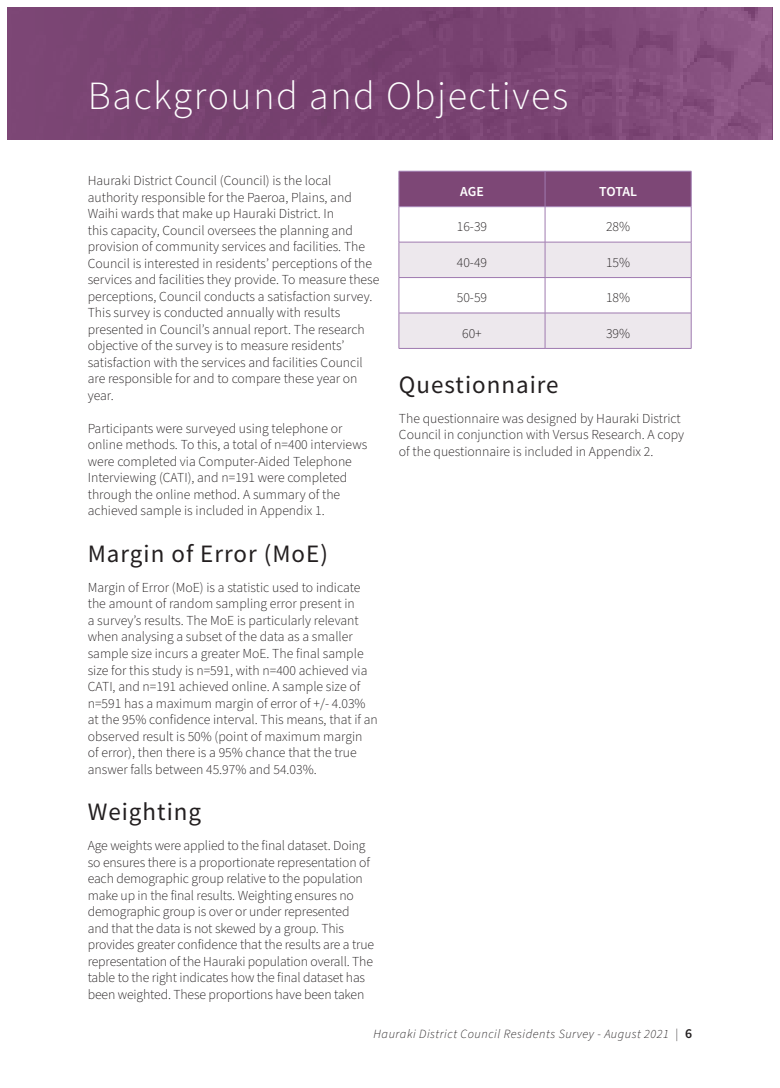
<style>
.page{position:relative;width:780px;height:1088px;background:#fff}
.page>*{position:absolute;margin:0;border:0;box-sizing:border-box;transform-origin:0 0}
.Text{font:300 40px "Source Sans Pro";letter-spacing:.04em;color:#fff}
.Text-2{font:25px "Source Sans Pro";letter-spacing:.04em;color:#231f20}
.Text-3{font:300 13.75px/16.5px "Source Sans Pro";color:#231f20}
.t1{font:600 13.75px "Source Sans Pro";letter-spacing:-.02em;color:#fff}
.t2{font:italic 300 12.5px "Source Sans Pro";letter-spacing:.04em;color:#231f20}
.s1{font-weight:600;font-style:normal;font-size:13.75px}
</style>
<div class="page">
<img style="left:7px;top:7px;width:764px;height:133px">
<svg style="left:399px;top:172px;width:292px;height:176px"></svg>
<hr style="left:399px;top:171px;width:146px;height:1px;background:#9f7ab0">
<hr style="left:398px;top:171px;width:1px;height:35px;background:#9f7ab0">
<hr style="left:545px;top:171px;width:146px;height:1px;background:#9f7ab0">
<hr style="left:691px;top:171px;width:1px;height:35px;background:#9f7ab0">
<hr style="left:399px;top:206px;width:146px;height:1px;background:#9f7ab0">
<hr style="left:398px;top:207px;width:1px;height:35px;background:#9f7ab0">
<hr style="left:545px;top:206px;width:146px;height:1px;background:#9f7ab0">
<hr style="left:691px;top:207px;width:1px;height:35px;background:#9f7ab0">
<hr style="left:399px;top:242px;width:146px;height:1px;background:#9f7ab0">
<hr style="left:398px;top:242px;width:1px;height:35px;background:#9f7ab0">
<hr style="left:545px;top:242px;width:146px;height:1px;background:#9f7ab0">
<hr style="left:691px;top:242px;width:1px;height:35px;background:#9f7ab0">
<hr style="left:398px;top:278px;width:1px;height:35px;background:#9f7ab0">
<hr style="left:691px;top:278px;width:1px;height:35px;background:#9f7ab0">
<hr style="left:398px;top:313px;width:1px;height:35px;background:#9f7ab0">
<hr style="left:691px;top:313px;width:1px;height:35px;background:#9f7ab0">
<hr style="left:399px;top:348px;width:146px;height:1px;background:#9f7ab0">
<hr style="left:545px;top:348px;width:146px;height:1px;background:#9f7ab0">
<hr style="left:399px;top:313px;width:146px;height:1px;background:#9f7ab0">
<hr style="left:545px;top:313px;width:146px;height:1px;background:#9f7ab0">
<hr style="left:399px;top:277px;width:146px;height:1px;background:#9f7ab0">
<hr style="left:545px;top:277px;width:146px;height:1px;background:#9f7ab0">
<hr style="left:545px;top:171px;width:1px;height:35px;background:#9f7ab0">
<hr style="left:545px;top:207px;width:1px;height:35px;background:#9f7ab0">
<hr style="left:545px;top:242px;width:1px;height:35px;background:#9f7ab0">
<hr style="left:545px;top:278px;width:1px;height:35px;background:#9f7ab0">
<hr style="left:545px;top:313px;width:1px;height:35px;background:#9f7ab0">
<p class="Text" style="left:88px;top:69px;width:482px">Background and Objectives</p>
<p class="Text-3" style="left:88px;top:173px;width:293px">Hauraki District Council (Council) is the local authority responsible for the Paeroa, Plains, and Waihi wards that make up Hauraki District. In<br>this capacity, Council oversees the planning and provision of community services and facilities. The Council is interested in residents’ perceptions of the services and facilities they provide. To measure these perceptions, Council conducts a satisfaction survey.<br>This survey is conducted annually with results presented in Council’s annual report. The research objective of the survey is to measure residents’ satisfaction with the services and facilities Council are responsible for and to compare these year on year.</p>
<p class="Text-3" style="left:88px;top:420px;width:281px">Participants were surveyed using telephone or online methods. To this, a total of n=400 interviews were completed via Computer-Aided Telephone Interviewing (CATI), and n=191 were completed through the online method. A summary of the achieved sample is included in Appendix 1.</p>
<p class="Text-2" style="left:88px;top:537px;width:242px">Margin of Error (MoE)</p>
<p class="Text-3" style="left:88px;top:580px;width:291px">Margin of Error (MoE) is a statistic used to indicate the amount of random sampling error present in<br>a survey’s results. The MoE is particularly relevant when analysing a subset of the data as a smaller sample size incurs a greater MoE. The final sample size for this study is n=591, with n=400 achieved via CATI, and n=191 achieved online. A sample size of n=591 has a maximum margin of error of +/- 4.03% at the 95% confidence interval. This means, that if an observed result is 50% (point of maximum margin<br>of error), then there is a 95% chance that the true answer falls between 45.97% and 54.03%.</p>
<p class="Text-2" style="left:88px;top:796px;width:115px">Weighting</p>
<p class="Text-3" style="left:88px;top:838px;width:288px">Age weights were applied to the final dataset. Doing so ensures there is a proportionate representation of each demographic group relative to the population make up in the final results. Weighting ensures no demographic group is over or under represented and that the data is not skewed by a group. This provides greater confidence that the results are a true representation of the Hauraki population overall. The table to the right indicates how the final dataset has been weighted. These proportions have been taken</p>
<p class="t1" style="left:460px;top:182px;width:25px">AGE</p>
<p class="t1" style="left:599px;top:182px;width:39px">TOTAL</p>
<p class="Text-3" style="left:457px;top:219px;width:32px">16-39</p>
<p class="Text-3" style="left:606px;top:219px;width:26px">28%</p>
<p class="Text-3" style="left:457px;top:254px;width:32px">40-49</p>
<p class="Text-3" style="left:606px;top:254px;width:26px">15%</p>
<p class="Text-3" style="left:457px;top:290px;width:32px">50-59</p>
<p class="Text-3" style="left:606px;top:290px;width:26px">18%</p>
<p class="Text-3" style="left:462px;top:325px;width:21px">60+</p>
<p class="Text-3" style="left:606px;top:325px;width:26px">39%</p>
<p class="Text-2" style="left:399px;top:368px;width:161px">Questionnaire</p>
<p class="Text-3" style="left:399px;top:410px;width:287px">The questionnaire was designed by Hauraki District<br>Council in conjunction with Versus Research. A copy of the questionnaire is included in Appendix 2.</p>
<p class="t2" style="left:373px;top:1025px;width:320px">Hauraki District Council Residents Survey - August 2021 | <span class="s1">6</span></p>
</div>
